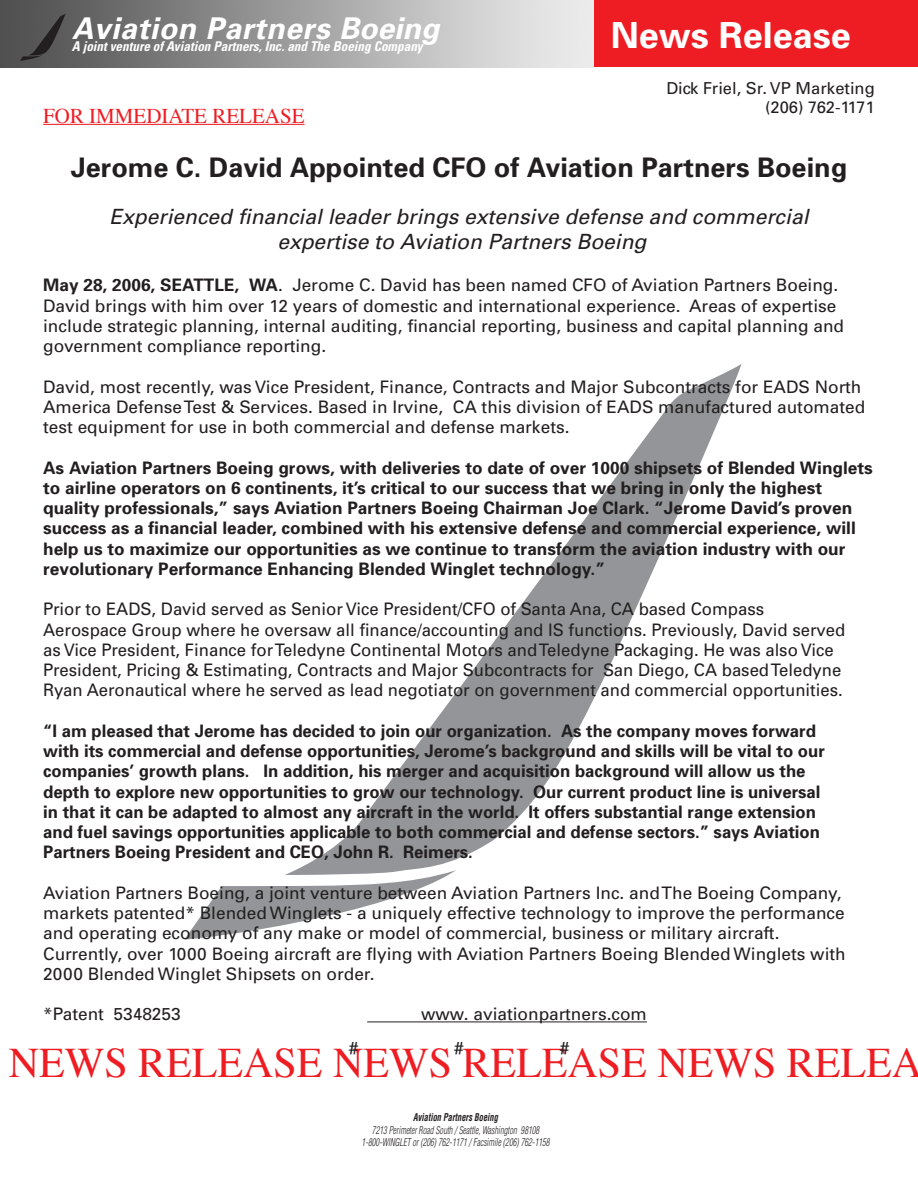
<style>
.page{position:relative;width:918px;height:1188px;background:#fff}
.page>*{position:absolute;margin:0;border:0;box-sizing:border-box;transform-origin:0 0}
.t1{font:42px "Times";color:#ee1d23}
.t2{font:700 36px "Univers";color:#fff}
.t3{font:italic 700 30px "Univers";letter-spacing:.02em;color:#fff}
.Body_Text{font:700 27px "Univers";color:#231f20}
.Body_Text_2{font:italic 21px "Univers";color:#231f20}
.t4{font:21px "Times";color:#ee1d23}
.Body_Text_3{font:17.25px/20.2px "Univers";color:#231f20}
.Body_Text_3-2{font:700 17.25px/20.2px "Univers";color:#231f20}
.Body_Text_2-2{font:17.25px "Univers";color:#231f20}
.t5{font:16.5px "Univers";color:#231f20}
.t6{font:italic 700 condensed 13.5px "Univers";color:#fff}
.t7{font:italic 300 condensed 10.5px "Helvetica";color:#231f20;scale:.8 1}
.t8{font:italic 700 condensed 10.5px "Helvetica";color:#231f20;scale:.8 1}
.s1{font-weight:700}
</style>
<div class="page">
<img style="left:0;top:0;width:594px;height:67px">
<div style="left:594px;top:0;width:324px;height:68px;background:#ee1d23"></div>
<svg style="left:20px;top:14px;width:46px;height:47px;background:#4d4c4c"></svg>
<svg style="left:185px;top:364px;width:556px;height:575px"></svg>
<hr style="left:43px;top:124px;width:262px;height:1px;background:#ee1d23">
<hr style="left:367px;top:1021px;width:280px;height:1px;background:#231f20">
<p class="t3" style="left:72px;top:9px;width:369px">Aviation Partners Boeing</p>
<p class="t6" style="left:72px;top:38px;width:353px">A joint venture of Aviation Partners, Inc. and The Boeing Company</p>
<p class="t4" style="left:43px;top:102px;width:198px">FOR IMMEDIATE RELEASE</p>
<p class="t2" style="left:611px;top:12px;width:242px">News Release</p>
<p class="t5" style="left:666px;top:78px;width:210px">Dick Friel, Sr. VP Marketing</p>
<p class="t5" style="left:765px;top:96px;width:111px">(206) 762-1171</p>
<p class="Body_Text" style="left:71px;top:150px;width:778px">Jerome C. David Appointed CFO of Aviation Partners Boeing</p>
<p class="Body_Text_2" style="left:109px;top:204px;width:701px">Experienced financial leader brings extensive defense and commercial</p>
<p class="Body_Text_2" style="left:277px;top:229px;width:371px">expertise to Aviation Partners Boeing</p>
<p class="Body_Text_3" style="left:43px;top:275px;width:802px"><span class="s1">May 28, 2006, SEATTLE, WA</span>. Jerome C. David has been named CFO of Aviation Partners Boeing.<br>David brings with him over 12 years of domestic and international experience. Areas of expertise include strategic planning, internal auditing, financial reporting, business and capital planning and government compliance reporting.</p>
<p class="Body_Text_3" style="left:43px;top:376px;width:824px">David, most recently, was Vice President, Finance, Contracts and Major Subcontracts for EADS North<br>America Defense Test &amp; Services. Based in Irvine, CA this division of EADS manufactured automated test equipment for use in both commercial and defense markets.</p>
<p class="Body_Text_3-2" style="left:43px;top:457px;width:831px">As Aviation Partners Boeing grows, with deliveries to date of over 1000 shipsets of Blended Winglets to airline operators on 6 continents, it’s critical to our success that we bring in only the highest quality professionals,” says Aviation Partners Boeing Chairman Joe Clark. “Jerome David’s proven success as a financial leader, combined with his extensive defense and commercial experience, will help us to maximize our opportunities as we continue to transform the aviation industry with our revolutionary Performance Enhancing Blended Winglet technology.”</p>
<p class="Body_Text_3" style="left:43px;top:599px;width:804px">Prior to EADS, David served as Senior Vice President/CFO of Santa Ana, CA based Compass Aerospace Group where he oversaw all finance/accounting and IS functions. Previously, David served as Vice President, Finance for Teledyne Continental Motors and Teledyne Packaging. He was also Vice President, Pricing &amp; Estimating, Contracts and Major Subcontracts for San Diego, CA based Teledyne Ryan Aeronautical where he served as lead negotiator on government and commercial opportunities.</p>
<p class="Body_Text_3-2" style="left:43px;top:720px;width:783px">“I am pleased that Jerome has decided to join our organization. As the company moves forward with its commercial and defense opportunities, Jerome’s background and skills will be vital to our companies’ growth plans. In addition, his merger and acquisition background will allow us the depth to explore new opportunities to grow our technology. Our current product line is universal in that it can be adapted to almost any aircraft in the world. It offers substantial range extension and fuel savings opportunities applicable to both commercial and defense sectors.” says Aviation Partners Boeing President and CEO, John R. Reimers.</p>
<p class="Body_Text_3" style="left:43px;top:882px;width:804px">Aviation Partners Boeing, a joint venture between Aviation Partners Inc. and The Boeing Company, markets patented* Blended Winglets - a uniquely effective technology to improve the performance and operating economy of any make or model of commercial, business or military aircraft.<br>Currently, over 1000 Boeing aircraft are flying with Aviation Partners Boeing Blended Winglets with 2000 Blended Winglet Shipsets on order.</p>
<p class="Body_Text_3" style="left:43px;top:1004px;width:139px">*Patent 5348253</p>
<p class="Body_Text_3" style="left:421px;top:1004px;width:227px">www. aviationpartners.com</p>
<p class="Body_Text_2-2" style="left:349px;top:1037px;width:11px">#</p>
<p class="Body_Text_2-2" style="left:454px;top:1037px;width:11px">#</p>
<p class="Body_Text_2-2" style="left:560px;top:1037px;width:11px">#</p>
<p class="t1" style="left:9px;top:1036px;width:915px">NEWS RELEASE NEWS RELEASE NEWS RELEA</p>
<p class="t8" style="left:413px;top:1111px;width:107px">Aviation Partners Boeing</p>
<p class="t7" style="left:372px;top:1124px;width:211px">7213 Perimeter Road South / Seattle, Washington 98108</p>
<p class="t7" style="left:362px;top:1136px;width:236px">1-800-Winglet or (206) 762-1171 / Facsimile (206) 762-1158</p>
</div>
